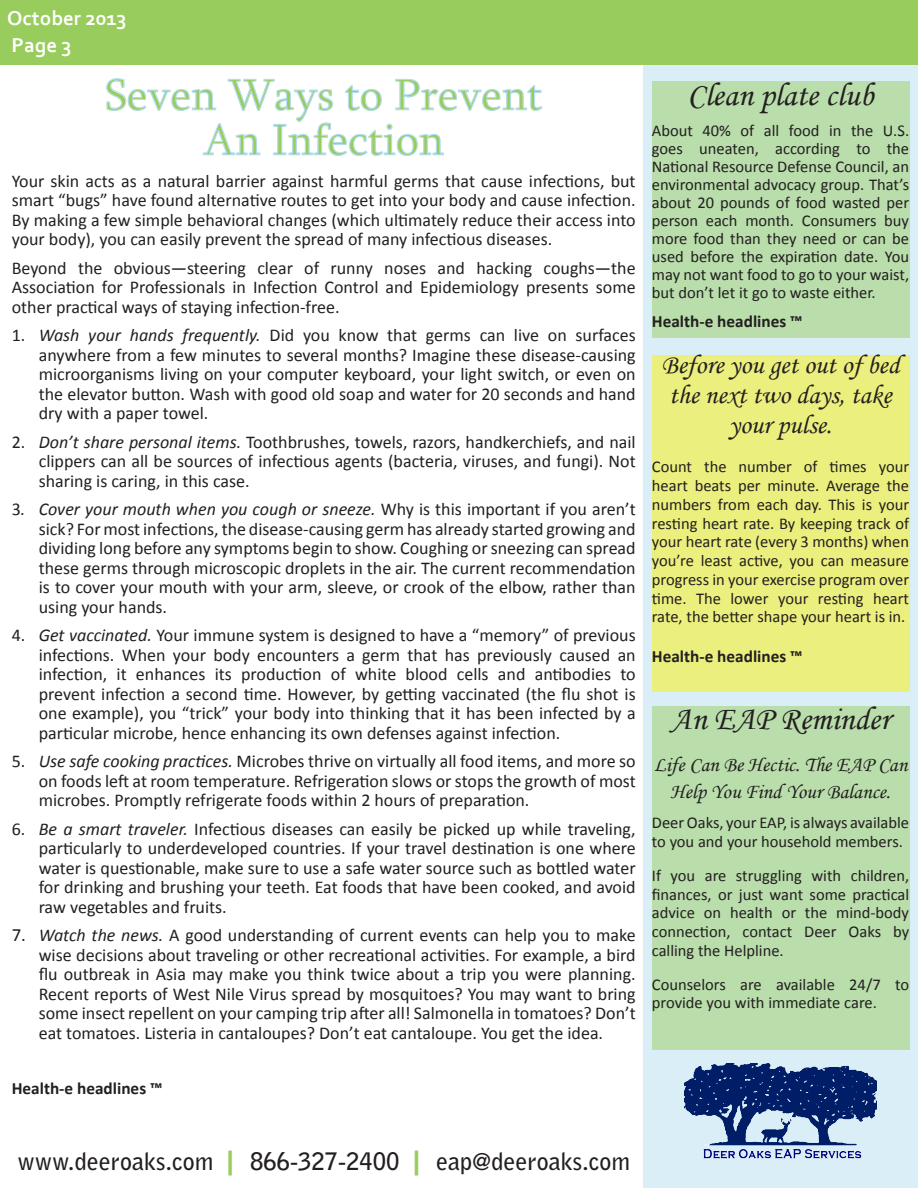
<style>
.page{position:relative;width:918px;height:1188px;background:#fff}
.page>*{position:absolute;margin:0;border:0;box-sizing:border-box;transform-origin:0 0}
.t1{font:45px "Sylfaen";color:#98cc5c}
.t2{font:33px "Monotype Corsiva";color:#231f20}
.t3{font:27px/30px "Monotype Corsiva";color:#231f20;text-align:center}
.t4{font:700 24px "Bell Gothic Std";color:#231f20}
.t5{font:21px/27px "Monotype Corsiva";color:#231f20;text-align:center}
.t6{font:700 21px "Corbel";color:#fff}
.t7{font:18px/19.5px "Calibri";color:#231f20;text-align:justify}
.t8{font:700 17.25px "Calibri";color:#231f20}
.t9{font:16.5px/18.8px "Calibri";color:#231f20;text-align:justify}
.s1{font-style:italic}
.s2{font-size:18.75px}
.s3{font-family:"Arial";font-weight:900;font-size:27px;color:#98cc5c}
</style>
<div class="page">
<div style="left:643px;top:64px;width:275px;height:1124px;background:#d9eef6"></div>
<div style="left:652px;top:706px;width:257px;height:343px;background:#b9ddab"></div>
<img style="left:685px;top:1064px;width:191px;height:95px">
<div style="left:1px;top:0;width:917px;height:64px;background:#98cc5c"></div>
<svg style="left:106px;top:78px;width:437px;height:78px"></svg>
<div style="left:652px;top:82px;width:257px;height:256px;background:#b9ddab"></div>
<div style="left:652px;top:355px;width:257px;height:337px;background:#ebef7e"></div>
<p class="t6" style="left:7px;top:5px;width:121px">October 2013</p>
<p class="t6" style="left:12px;top:32px;width:62px">Page 3</p>
<p class="t1" style="left:105px;top:64px;width:439px">Seven Ways to Prevent</p>
<p class="t1" style="left:203px;top:109px;width:243px">An Infection</p>
<p class="t7" style="left:12px;top:171px;width:626px">Your skin acts as a natural barrier against harmful germs that cause infections, but smart “bugs” have found alternative routes to get into your body and cause infection.<br>By making a few simple behavioral changes (which ultimately reduce their access into your body), you can easily prevent the spread of many infectious diseases.</p>
<p class="t7" style="left:12px;top:258px;width:625px">Beyond the obvious—steering clear of runny noses and hacking coughs—the Association for Professionals in Infection Control and Epidemiology presents some other practical ways of staying infection-free.</p>
<p class="t7" style="left:39px;top:326px;width:598px;text-indent:-27px">1. <span class="s1">Wash your hands frequently.</span> Did you know that germs can live on surfaces anywhere from a few minutes to several months? Imagine these disease-causing microorganisms living on your computer keyboard, your light switch, or even on the elevator button. Wash with good old soap and water for 20 seconds and hand dry with a paper towel.</p>
<p class="t7" style="left:39px;top:432px;width:599px;text-indent:-27px">2. <span class="s1">Don’t share personal items.</span> Toothbrushes, towels, razors, handkerchiefs, and nail clippers can all be sources of infectious agents (bacteria, viruses, and fungi). Not sharing is caring, in this case.</p>
<p class="t7" style="left:39px;top:500px;width:598px;text-indent:-27px">3<span class="s1">. Cover your mouth when you cough or sneeze.</span> Why is this important if you aren’t sick? For most infections, the disease-causing germ has already started growing and dividing long before any symptoms begin to show. Coughing or sneezing can spread these germs through microscopic droplets in the air. The current recommendation is to cover your mouth with your arm, sleeve, or crook of the elbow, rather than using your hands.</p>
<p class="t7" style="left:39px;top:626px;width:599px;text-indent:-27px">4. <span class="s1">Get vaccinated.</span> Your immune system is designed to have a “memory” of previous infections. When your body encounters a germ that has previously caused an infection, it enhances its production of white blood cells and antibodies to prevent infection a second time. However, by getting vaccinated (the flu shot is one example), you “trick” your body into thinking that it has been infected by a particular microbe, hence enhancing its own defenses against infection.</p>
<p class="t7" style="left:39px;top:752px;width:599px;text-indent:-27px">5. <span class="s1">Use safe cooking practices.</span> Microbes thrive on virtually all food items, and more so on foods left at room temperature. Refrigeration slows or stops the growth of most microbes. Promptly refrigerate foods within 2 hours of preparation.</p>
<p class="t7" style="left:39px;top:819px;width:599px;text-indent:-27px">6. <span class="s1">Be a smart traveler.</span> Infectious diseases can easily be picked up while traveling, particularly to underdeveloped countries. If your travel destination is one where water is questionable, make sure to use a safe water source such as bottled water for drinking and brushing your teeth. Eat foods that have been cooked, and avoid raw vegetables and fruits.</p>
<p class="t7" style="left:39px;top:926px;width:599px;text-indent:-27px"><span class="s2">7.</span> <span class="s1">Watch the news.</span> A good understanding of current events can help you to make wise decisions about traveling or other recreational activities. For example, a bird flu outbreak in Asia may make you think twice about a trip you were planning.<br>Recent reports of West Nile Virus spread by mosquitoes? You may want to bring some insect repellent on your camping trip after all! Salmonella in tomatoes? Don’t eat tomatoes. Listeria in cantaloupes? Don’t eat cantaloupe. You get the idea.</p>
<p class="t8" style="left:12px;top:1078px;width:152px">Health-e headlines ™</p>
<p class="t2" style="left:688px;top:74px;width:188px">Clean plate club</p>
<p class="t9" style="left:652px;top:122px;width:259px;line-height:18px">About 40% of all food in the U.S. goes uneaten, according to the National Resource Defense Council, an environmental advocacy group. That’s about 20 pounds of food wasted per person each month. Consumers buy more food than they need or can be used before the expiration date. You may not want food to go to your waist, but don’t let it go to waste either.</p>
<p class="t8" style="left:652px;top:310px;width:152px">Health-e headlines ™</p>
<p class="t3" style="left:662px;top:350px;width:240px">Before you get out of bed the next two days, take your pulse.</p>
<p class="t9" style="left:652px;top:458px;width:259px">Count the number of times your heart beats per minute. Average the numbers from each day. This is your resting heart rate. By keeping track of your heart rate (every 3 months) when you’re least active, you can measure progress in your exercise program over time. The lower your resting heart rate, the better shape your heart is in.</p>
<p class="t8" style="left:652px;top:645px;width:152px">Health-e headlines ™</p>
<p class="t2" style="left:671px;top:698px;width:221px">An EAP Reminder</p>
<p class="t5" style="left:654px;top:751px;width:255px">Life Can Be Hectic. The EAP Can<br>Help You Find Your Balance.</p>
<p class="t9" style="left:652px;top:813px;width:259px">Deer Oaks, your EAP, is always available to you and your household members.</p>
<p class="t9" style="left:652px;top:866px;width:259px">If you are struggling with children, finances, or just want some practical advice on health or the mind-body connection, contact Deer Oaks by calling the Helpline.</p>
<p class="t9" style="left:652px;top:975px;width:259px">Counselors are available 24/7 to provide you with immediate care.</p>
<p class="t4" style="left:17px;top:1147px;width:614px">www.deeroaks.com <span class="s3">|</span> 866-327-2400 <span class="s3">|</span> eap@deeroaks.com</p>
</div>
